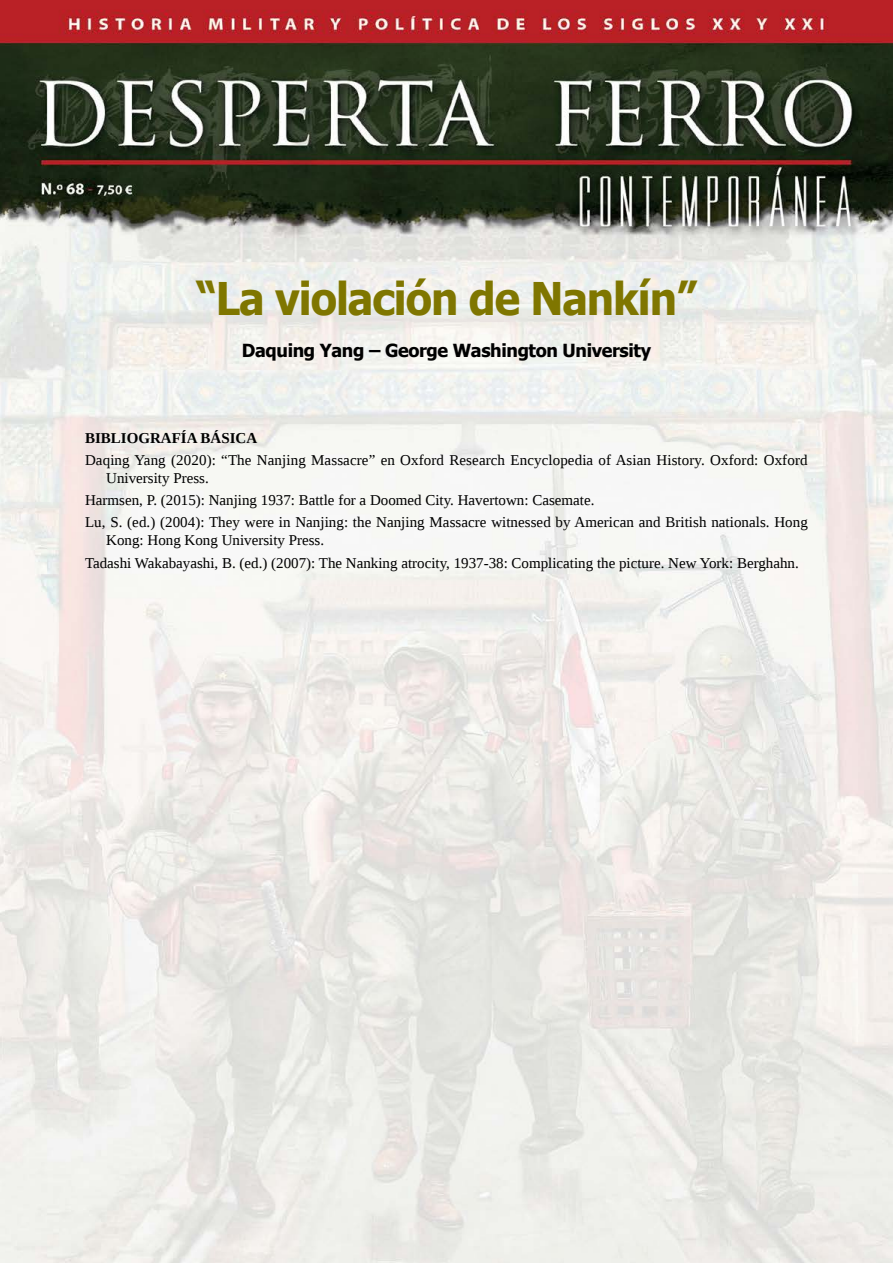
<style>
.page{position:relative;width:893px;height:1263px;background:#fff}
.page>*{position:absolute;margin:0;border:0;box-sizing:border-box;transform-origin:0 0}
.t1{font:700 45px "Tahoma";letter-spacing:-.025em;color:#7f7600;scale:.95 1}
.t2{font:700 18px "Tahoma";letter-spacing:-.02em;color:#000}
.t3{font:15px/22.2px "Liberation Serif";color:#000}
.t4{font:700 15px "Liberation Serif";color:#000}
</style>
<div class="page">
<img style="left:0;top:0;width:893px;height:1263px">
<h1 class="t1" style="left:196px;top:278px;width:529px">“La violación de Nankín”</h1>
<p class="t2" style="left:242px;top:342px;width:411px">Daquing Yang – George Washington University</p>
<p class="t4" style="left:85px;top:429px;width:174px">BIBLIOGRAFÍA BÁSICA</p>
<p class="t3" style="left:106px;top:451px;width:703px;line-height:18px;text-indent:-21px">Daqing Yang (2020): “The Nanjing Massacre” en Oxford Research Encyclopedia of Asian History. Oxford: Oxford<br>University Press.</p>
<p class="t3" style="left:85px;top:489px;width:724px">Harmsen, P. (2015): Nanjing 1937: Battle for a Doomed City. Havertown: Casemate.<br>Lu, S. (ed.) (2004): They were in Nanjing: the Nanjing Massacre witnessed by American and British nationals. Hong</p>
<p class="t3" style="left:85px;top:531px;width:715px;text-indent:21px">Kong: Hong Kong University Press.<br>Tadashi Wakabayashi, B. (ed.) (2007): The Nanking atrocity, 1937-38: Complicating the picture. New York: Berghahn.</p>
</div>
